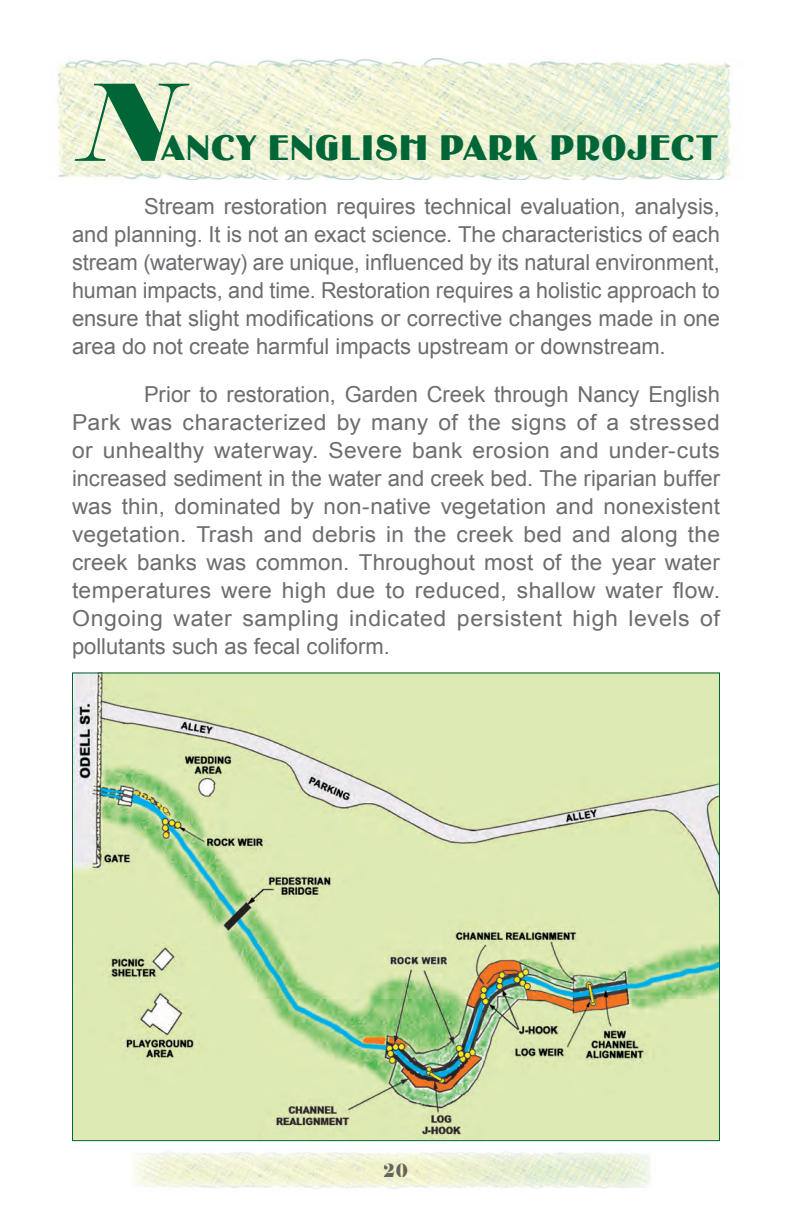
<style>
.page{position:relative;width:792px;height:1224px;background:#fff}
.page>*{position:absolute;margin:0;border:0;box-sizing:border-box;transform-origin:0 0}
.t1{font:italic 105.8px "Elephant";color:#006637}
.t2{font:36.8px "Binner D";letter-spacing:.05em;color:#006637;scale:.96 1}
.t3{font:22px/28px "Arial";color:#6c6d70;text-align:justify}
.t4{font:18.4px "Elephant";color:#6c6d70;scale:.87 1}
</style>
<div class="page">
<img style="left:133px;top:1151px;width:518px;height:38px">
<img style="left:57px;top:59px;width:674px;height:121px">
<img style="left:74px;top:674px;width:644px;height:465px">
<h1 class="t1" style="left:74px;top:57px;width:133px">N</h1>
<h2 class="t2" style="left:161px;top:128px;width:581px">ANCY ENGLISH PARK PROJECT</h2>
<p class="t3" style="left:72px;top:193px;width:650px;text-indent:72px">Stream restoration requires technical evaluation, analysis, and planning. It is not an exact science. The characteristics of each stream (waterway) are unique, influenced by its natural environment, human impacts, and time. Restoration requires a holistic approach to ensure that slight modifications or corrective changes made in one area do not create harmful impacts upstream or downstream.</p>
<p class="t3" style="left:72px;top:381px;width:650px;text-indent:72px">Prior to restoration, Garden Creek through Nancy English Park was characterized by many of the signs of a stressed or unhealthy waterway. Severe bank erosion and under-cuts increased sediment in the water and creek bed. The riparian buffer was thin, dominated by non-native vegetation and nonexistent vegetation. Trash and debris in the creek bed and along the creek banks was common. Throughout most of the year water temperatures were high due to reduced, shallow water flow.<br>Ongoing water sampling indicated persistent high levels of pollutants such as fecal coliform.</p>
<p class="t4" style="left:384px;top:1159px;width:29px">20</p>
</div>
